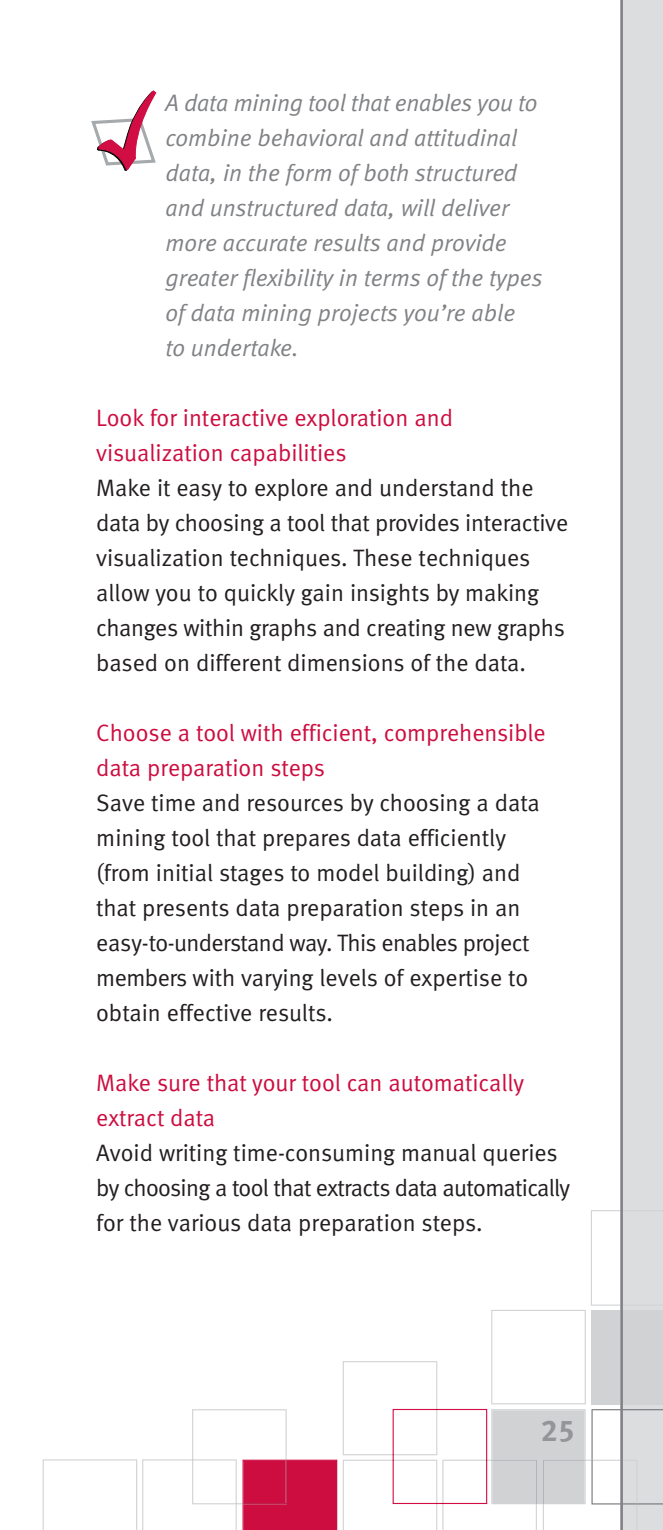
<style>
.page{position:relative;width:663px;height:1530px;background:#fff}
.page>*{position:absolute;margin:0;border:0;box-sizing:border-box;transform-origin:0 0}
.t1{font:30px "Meta Bold LF";color:#939598}
.t2{font:23.75px/35px "Meta Normal LF";letter-spacing:-.005em;color:#231f20}
.t3{font:italic 23.75px/35px "Meta Normal LF";color:#808285}
.t4{font:23.75px/35px "Meta Normal LF";color:#cd0d40}
</style>
<div class="page">
<div style="left:620px;top:0;width:42px;height:1530px;background:#dcdddf"></div>
<svg style="left:43px;top:1210px;width:619px;height:320px"></svg>
<svg style="left:91px;top:90px;width:65px;height:81px"></svg>
<hr style="left:620px;top:0;width:2px;height:1530px;background:#808285">
<p class="t3" style="left:165px;top:88px;width:378px">A data mining tool that enables you to combine behavioral and attitudinal data, in the form of both structured and unstructured data, will deliver more accurate results and provide greater flexibility in terms of the types of data mining projects you’re able<br>to undertake.</p>
<p class="t4" style="left:96px;top:403px;width:358px">Look for interactive exploration and visualization capabilities</p>
<p class="t2" style="left:96px;top:473px;width:473px">Make it easy to explore and understand the data by choosing a tool that provides interactive visualization techniques. These techniques allow you to quickly gain insights by making changes within graphs and creating new graphs based on different dimensions of the data.</p>
<p class="t4" style="left:96px;top:718px;width:451px">Choose a tool with efficient, comprehensible data preparation steps</p>
<p class="t2" style="left:96px;top:788px;width:445px">Save time and resources by choosing a data mining tool that prepares data efficiently (from initial stages to model building) and that presents data preparation steps in an easy-to-understand way. This enables project members with varying levels of expertise to obtain effective results.</p>
<p class="t4" style="left:96px;top:1068px;width:429px">Make sure that your tool can automatically extract data</p>
<p class="t2" style="left:96px;top:1138px;width:475px">Avoid writing time-consuming manual queries by choosing a tool that extracts data automatically for the various data preparation steps.</p>
<p class="t1" style="left:541px;top:1420px;width:35px">25</p>
</div>
